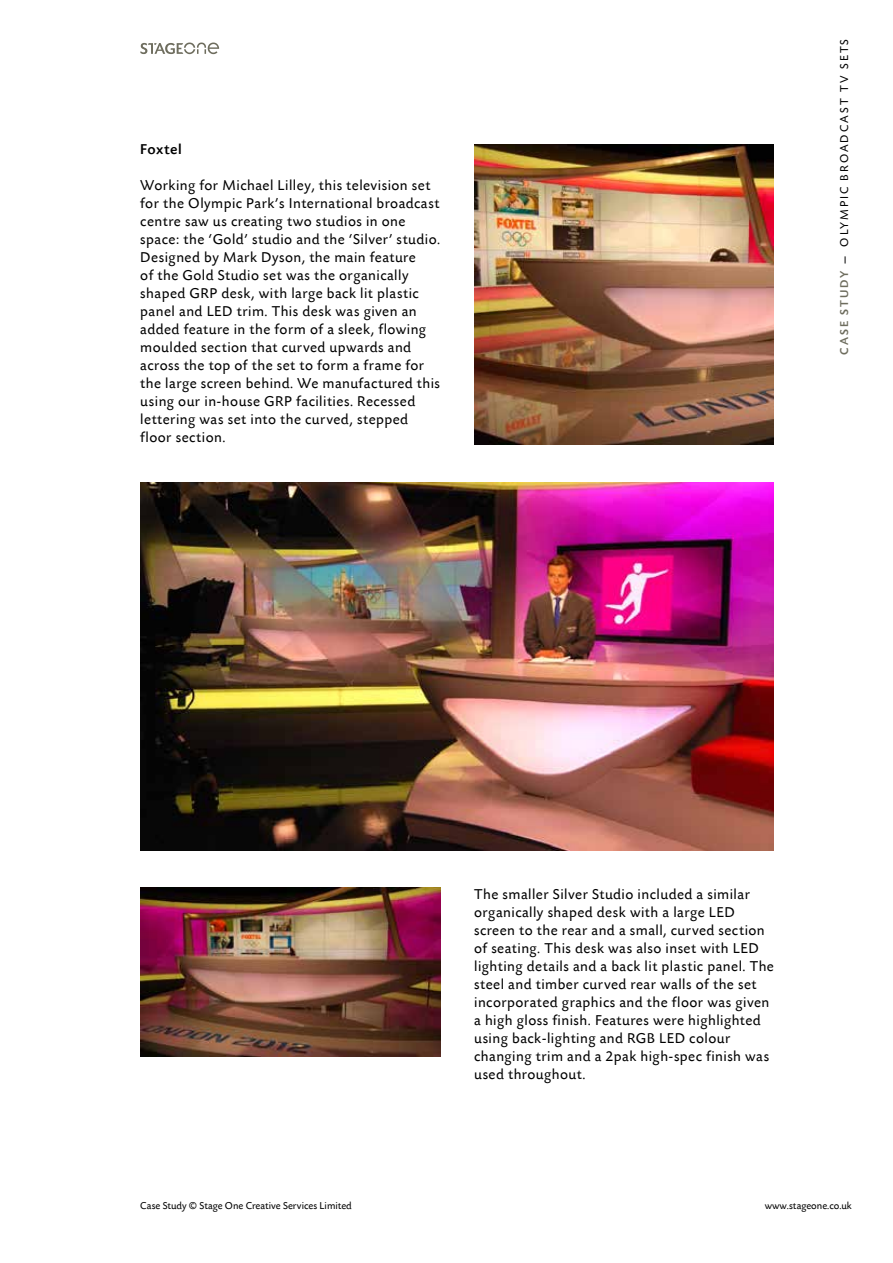
<style>
.page{position:relative;width:893px;height:1263px;background:#fff}
.page>*{position:absolute;margin:0;border:0;box-sizing:border-box;transform-origin:0 0}
.t1{font:15px/18px "Today Sans BEF";letter-spacing:.03em;color:#000}
.t2{font:500 15px "Today Sans BEF";letter-spacing:.03em;color:#000}
.t3{font:12px "Today Sans BEF";letter-spacing:.16em;color:#000}
.t4{font:10.5px "Today Sans BEF";color:#000}
.s1{font-weight:500;color:#6e6d5e}
.s2{font-weight:500}
</style>
<div class="page">
<svg style="left:140px;top:43px;width:79px;height:11px"></svg>
<img style="left:140px;top:483px;width:634px;height:367px">
<img style="left:474px;top:145px;width:300px;height:299px">
<img style="left:140px;top:888px;width:301px;height:169px">
<p class="t2" style="left:140px;top:141px;width:43px">Foxtel</p>
<p class="t1" style="left:140px;top:177px;width:301px">Working for Michael Lilley, this television set for the Olympic Park’s International broadcast centre saw us creating two studios in one space: the ‘Gold’ studio and the ‘Silver’ studio.<br>Designed by Mark Dyson, the main feature<br>of the Gold Studio set was the organically shaped GRP desk, with large back lit plastic panel and LED trim. This desk was given an added feature in the form of a sleek, flowing moulded section that curved upwards and across the top of the set to form a frame for the large screen behind. We manufactured this using our in-house GRP facilities. Recessed lettering was set into the curved, stepped floor section.</p>
<p class="t3" style="left:838px;top:355px;width:317px;rotate:-90deg"><span class="s1">CASE STUDY</span> <span class="s2">—</span> OLYMPIC BROADCAST TV SETS</p>
<p class="t1" style="left:474px;top:885px;width:301px">The smaller Silver Studio included a similar organically shaped desk with a large LED screen to the rear and a small, curved section of seating. This desk was also inset with LED lighting details and a back lit plastic panel. The steel and timber curved rear walls of the set incorporated graphics and the floor was given a high gloss finish. Features were highlighted using back-lighting and RGB LED colour changing trim and a 2pak high-spec finish was used throughout.</p>
<p class="t4" style="left:140px;top:1200px;width:213px">Case Study © Stage One Creative Services Limited</p>
<p class="t4" style="left:765px;top:1200px;width:89px">www.stageone.co.uk</p>
</div>
